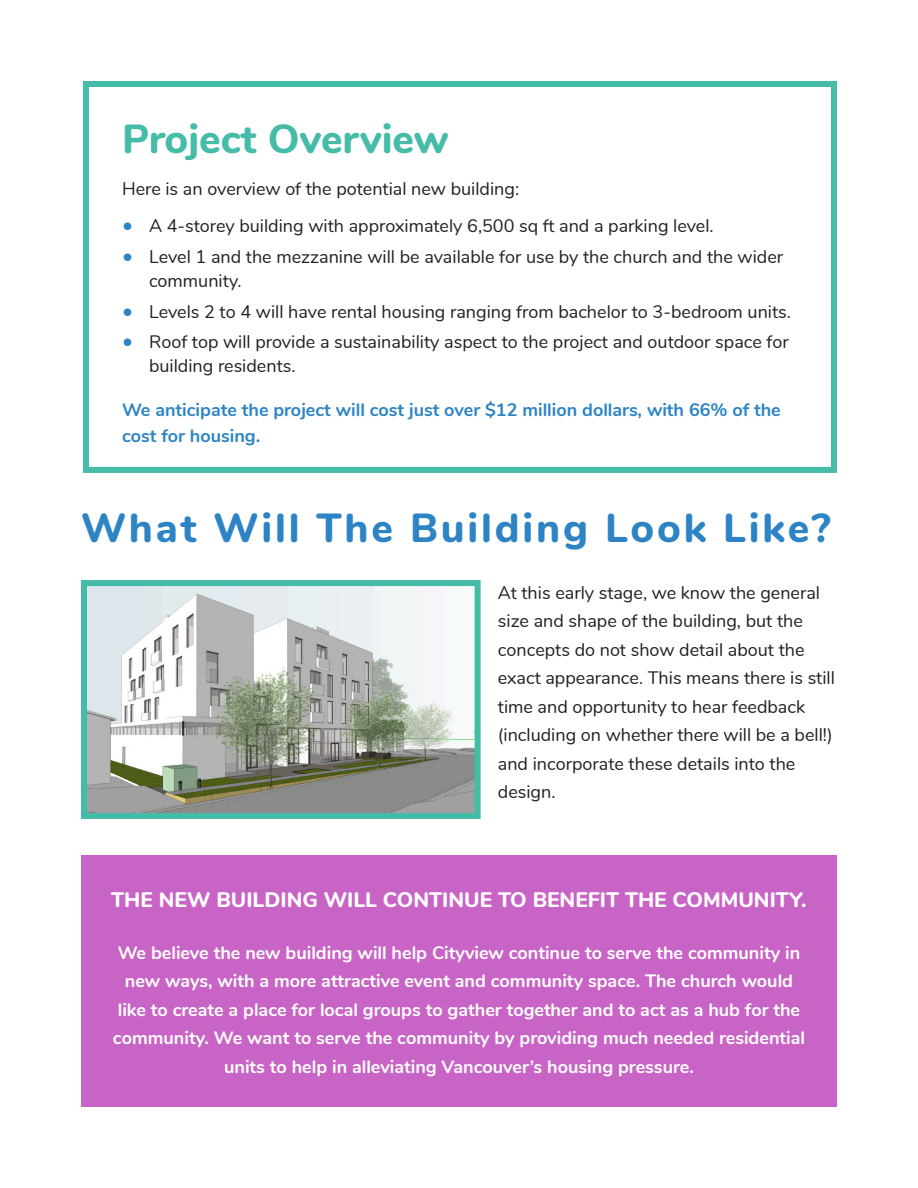
<style>
.page{position:relative;width:918px;height:1188px;background:#fff}
.page>*{position:absolute;margin:0;border:0;box-sizing:border-box;transform-origin:0 0}
.t1{font:800 40.5px "Nunito";letter-spacing:.07em;color:#2d84c4}
.t2{font:800 40.5px "Nunito";color:#44bca7}
.t3{font:800 21px "Nunito";color:#fff}
.t4{font:18px/28.5px "Nunito";color:#231f20}
.t5{font:700 18px/28.5px "Nunito";color:#fff;text-align:center}
.t6{font:700 18px/25.5px "Nunito";color:#2d84c4}
.s1{font-weight:700;font-size:21px;color:#2d84c4}
</style>
<div class="page">
<img style="left:88px;top:587px;width:386px;height:225px">
<div style="left:81px;top:580px;width:400px;height:239px;border:6px solid #44bca7"></div>
<div style="left:83px;top:81px;width:754px;height:392px;border:6px solid #44bca7"></div>
<div style="left:81px;top:855px;width:756px;height:251px;background:#c964c7"></div>
<p class="t2" style="left:122px;top:109px;width:328px">Project Overview</p>
<p class="t4" style="left:122px;top:173px;width:399px">Here is an overview of the potential new building:</p>
<p class="t4" style="left:122px;top:211px;width:593px"><span class="s1">•</span> A 4-storey building with approximately 6,500 sq ft and a parking level.</p>
<p class="t4" style="left:149px;top:244px;width:636px;line-height:24px;text-indent:-27px"><span class="s1">•</span> Level 1 and the mezzanine will be available for use by the church and the wider community.</p>
<p class="t4" style="left:122px;top:296px;width:670px"><span class="s1">•</span> Levels 2 to 4 will have rental housing ranging from bachelor to 3-bedroom units.</p>
<p class="t4" style="left:149px;top:329px;width:641px;line-height:24px;text-indent:-27px"><span class="s1">•</span> Roof top will provide a sustainability aspect to the project and outdoor space for building residents.</p>
<p class="t6" style="left:122px;top:396px;width:660px">We anticipate the project will cost just over $12 million dollars, with 66% of the cost for housing.</p>
<p class="t1" style="left:81px;top:498px;width:751px">What Will The Building Look Like?</p>
<p class="t4" style="left:498px;top:577px;width:339px">At this early stage, we know the general size and shape of the building, but the concepts do not show detail about the exact appearance. This means there is still time and opportunity to hear feedback (including on whether there will be a bell!) and incorporate these details into the design.</p>
<p class="t3" style="left:111px;top:885px;width:697px">THE NEW BUILDING WILL CONTINUE TO BENEFIT THE COMMUNITY.</p>
<p class="t5" style="left:113px;top:937px;width:694px">We believe the new building will help Cityview continue to serve the community in new ways, with a more attractive event and community space. The church would like to create a place for local groups to gather together and to act as a hub for the community. We want to serve the community by providing much needed residential units to help in alleviating Vancouver’s housing pressure.</p>
</div>
